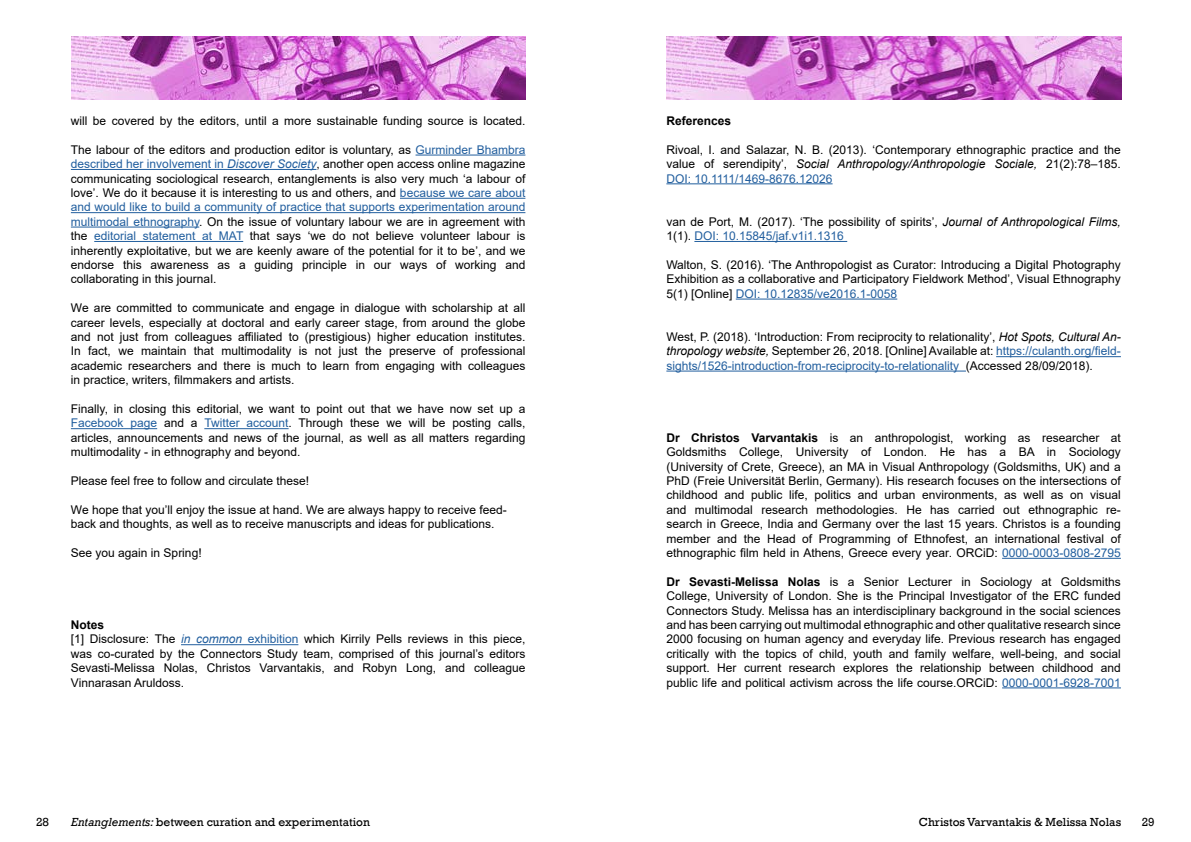
<style>
.page{position:relative;width:1191px;height:842px;background:#fff}
.page>*{position:absolute;margin:0;border:0;box-sizing:border-box;transform-origin:0 0}
.t1{font:12px/14.4px "Arial";color:#000;text-align:justify}
.t2{font:12px "Rockwell";color:#000}
.t3{font:700 12px "Arial";color:#000}
.s1{color:#215e9e}
.s2{font-style:italic;color:#215e9e}
.s3{font-weight:700}
.s4{font-style:italic}
</style>
<div class="page">
<img style="left:71px;top:36px;width:454px;height:63px">
<img style="left:666px;top:36px;width:455px;height:63px">
<hr style="left:666px;top:183px;width:166px;height:1px;background:#215e9e">
<hr style="left:694px;top:241px;width:153px;height:1px;background:#215e9e">
<hr style="left:736px;top:299px;width:161px;height:1px;background:#215e9e">
<hr style="left:996px;top:356px;width:125px;height:1px;background:#215e9e">
<hr style="left:666px;top:371px;width:300px;height:1px;background:#215e9e">
<hr style="left:1002px;top:558px;width:119px;height:1px;background:#215e9e">
<hr style="left:1002px;top:687px;width:119px;height:1px;background:#215e9e">
<hr style="left:415px;top:155px;width:110px;height:1px;background:#215e9e">
<hr style="left:71px;top:169px;width:245px;height:1px;background:#215e9e">
<hr style="left:400px;top:198px;width:125px;height:1px;background:#215e9e">
<hr style="left:71px;top:212px;width:454px;height:1px;background:#215e9e">
<hr style="left:71px;top:227px;width:128px;height:1px;background:#215e9e">
<hr style="left:94px;top:241px;width:149px;height:1px;background:#215e9e">
<hr style="left:71px;top:428px;width:86px;height:1px;background:#215e9e">
<hr style="left:204px;top:428px;width:85px;height:1px;background:#215e9e">
<hr style="left:181px;top:644px;width:117px;height:1px;background:#215e9e">
<p class="t1" style="left:71px;top:113px;width:456px">will be covered by the editors, until a more sustainable funding source is located.</p>
<p class="t1" style="left:71px;top:142px;width:456px">The labour of the editors and production editor is voluntary, as <span class="s1">Gurminder Bhambra described her involvement in</span> <span class="s2">Discover Society</span>, another open access online magazine communicating sociological research, entanglements is also very much ‘a labour of love’. We do it because it is interesting to us and others, and <span class="s1">because we care about and would like to build a community of practice that supports experimentation around multimodal ethnography</span>. On the issue of voluntary labour we are in agreement with the <span class="s1">editorial statement at MAT</span> that says ‘we do not believe volunteer labour is inherently exploitative, but we are keenly aware of the potential for it to be’, and we endorse this awareness as a guiding principle in our ways of working and collaborating in this journal.</p>
<p class="t1" style="left:71px;top:301px;width:456px">We are committed to communicate and engage in dialogue with scholarship at all career levels, especially at doctoral and early career stage, from around the globe and not just from colleagues affiliated to (prestigious) higher education institutes.<br>In fact, we maintain that multimodality is not just the preserve of professional academic researchers and there is much to learn from engaging with colleagues in practice, writers, filmmakers and artists.</p>
<p class="t1" style="left:71px;top:401px;width:456px">Finally, in closing this editorial, we want to point out that we have now set up a <span class="s1">Facebook page</span> and a <span class="s1">Twitter account</span>. Through these we will be posting calls, articles, announcements and news of the journal, as well as all matters regarding multimodality - in ethnography and beyond.</p>
<p class="t1" style="left:71px;top:473px;width:240px">Please feel free to follow and circulate these!</p>
<p class="t1" style="left:71px;top:502px;width:437px">We hope that you’ll enjoy the issue at hand. We are always happy to receive feed&shy;back and thoughts, as well as to receive manuscripts and ideas for publications.</p>
<p class="t1" style="left:71px;top:545px;width:132px">See you again in Spring!</p>
<p class="t1" style="left:71px;top:617px;width:456px;text-align:left"><span class="s3">Notes<br></span>[1] Disclosure: The <span class="s2">in common</span> <span class="s1">exhibition</span> which Kirrily Pells reviews in this piece, was co-curated by the Connectors Study team, comprised of this journal’s editors Sevasti-Melissa Nolas, Christos Varvantakis, and Robyn Long, and colleague Vinnarasan Aruldoss.</p>
<p class="t3" style="left:666px;top:112px;width:66px">References</p>
<p class="t1" style="left:666px;top:142px;width:456px">Rivoal, I. and Salazar, N. B. (2013). ‘Contemporary ethnographic practice and the value of serendipity’, <span class="s4">Social Anthropology/Anthropologie Sociale,</span> 21(2):78–185.<br><span class="s1">DOI: 10.1111/1469-8676.12026</span></p>
<p class="t1" style="left:666px;top:214px;width:456px">van de Port, M. (2017). ‘The possibility of spirits’, <span class="s4">Journal of Anthropological Films,<br></span>1(1). <span class="s1">DOI: 10.15845/jaf.v1i1.1316</span></p>
<p class="t1" style="left:666px;top:257px;width:456px">Walton, S. (2016). ‘The Anthropologist as Curator: Introducing a Digital Photography Exhibition as a collaborative and Participatory Fieldwork Method’, Visual Ethnography 5(1) [Online] <span class="s1">DOI: 10.12835/ve2016.1-0058</span></p>
<p class="t1" style="left:666px;top:329px;width:456px">West, P. (2018). ‘Introduction: From reciprocity to relationality’, <span class="s4">Hot Spots, Cultural An&shy;thropology website,</span> September 26, 2018. [Online] Available at: <span class="s1">https://culanth.org/field&shy;sights/1526-introduction-from-reciprocity-to-relationality</span> (Accessed 28/09/2018).</p>
<p class="t1" style="left:666px;top:430px;width:456px"><span class="s3">Dr Christos Varvantakis</span> is an anthropologist, working as researcher at Goldsmiths College, University of London. He has a BA in Sociology (University of Crete, Greece), an MA in Visual Anthropology (Goldsmiths, UK) and a PhD (Freie Universität Berlin, Germany). His research focuses on the intersections of childhood and public life, politics and urban environments, as well as on visual and multimodal research methodologies. He has carried out ethnographic re&shy;search in Greece, India and Germany over the last 15 years. Christos is a founding member and the Head of Programming of Ethnofest, an international festival of ethnographic film held in Athens, Greece every year. ORCiD: <span class="s1">0000-0003-0808-2795</span></p>
<p class="t1" style="left:666px;top:574px;width:456px"><span class="s3">Dr Sevasti-Melissa Nolas</span> is a Senior Lecturer in Sociology at Goldsmiths College, University of London. She is the Principal Investigator of the ERC funded Connectors Study. Melissa has an interdisciplinary background in the social sciences and has been carrying out multimodal ethnographic and other qualitative research since 2000 focusing on human agency and everyday life. Previous research has engaged critically with the topics of child, youth and family welfare, well-being, and social support. Her current research explores the relationship between childhood and public life and political activism across the life course.ORCiD: <span class="s1">0000-0001-6928-7001</span></p>
<p class="t2" style="left:36px;top:815px;width:15px">28</p>
<p class="t2" style="left:1141px;top:815px;width:15px">29</p>
<p class="t2" style="left:71px;top:815px;width:300px"><span class="s4">Entanglements:</span> between curation and experimentation</p>
<p class="t2" style="left:919px;top:815px;width:204px">Christos Varvantakis &amp; Melissa Nolas</p>
</div>
